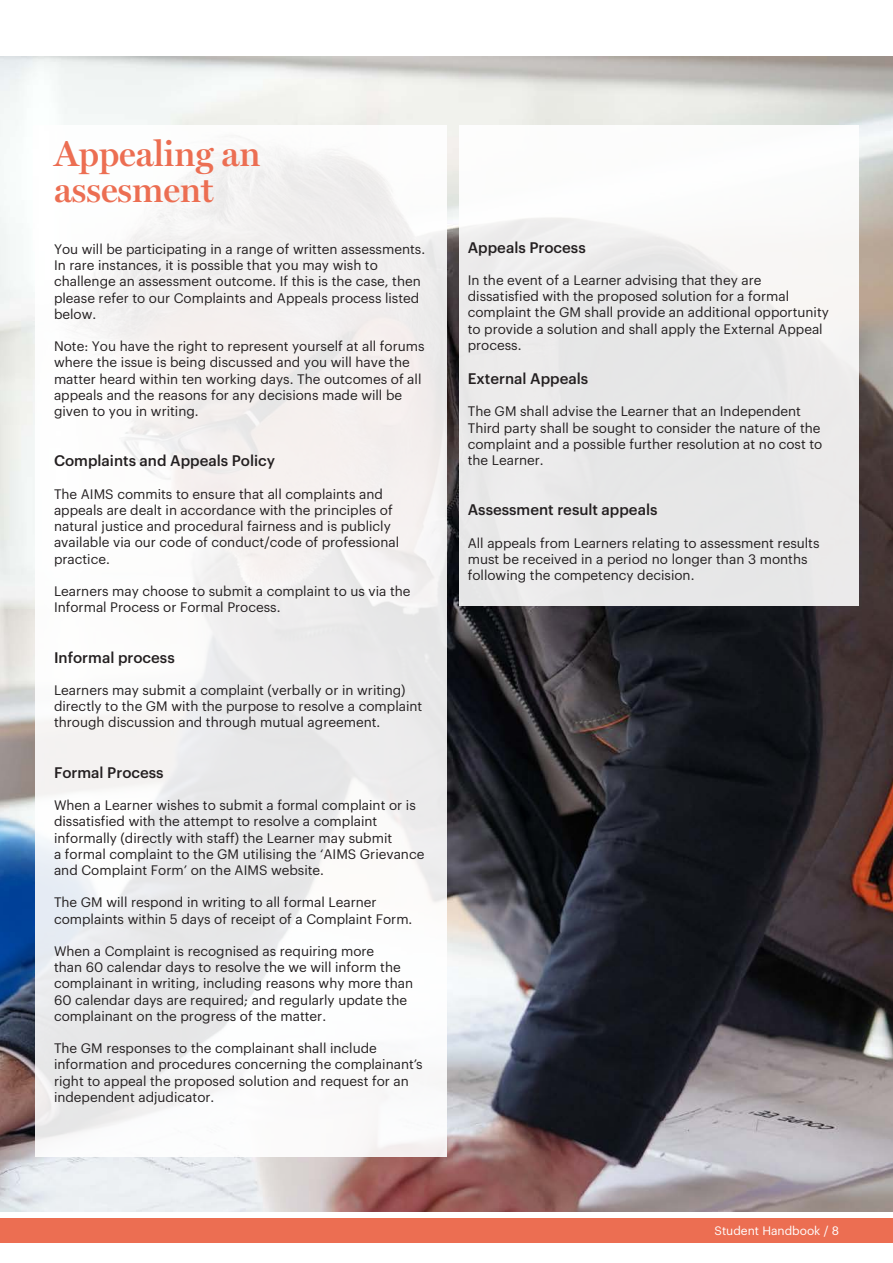
<style>
.page{position:relative;width:893px;height:1263px;background:#fff}
.page>*{position:absolute;margin:0;border:0;box-sizing:border-box;transform-origin:0 0}
.t1{font:600 36px/36px "Miller Display";color:#ec6e52}
.t2{font:500 15px "Graphik";color:#231f20}
.t3{font:13.5px/16.2px "Graphik";color:#231f20}
.t4{font:12px "Graphik";color:#fff}
</style>
<div class="page">
<img style="left:0;top:56px;width:893px;height:1156px">
<div style="left:35px;top:125px;width:411px;height:1032px;background:linear-gradient(to bottom,#f6f4f3,#f1f1f2)"></div>
<div style="left:459px;top:125px;width:400px;height:481px;background:linear-gradient(to bottom,#f9f9f9,#e2e2e3)"></div>
<div style="left:0;top:1218px;width:893px;height:25px;background:#ec6e52"></div>
<p class="t1" style="left:54px;top:135px;width:208px">Appealing an assesment</p>
<p class="t3" style="left:54px;top:240px;width:373px">You will be participating in a range of written assessments.<br>In rare instances, it is possible that you may wish to challenge an assessment outcome. If this is the case, then please refer to our Complaints and Appeals process listed below.</p>
<p class="t3" style="left:54px;top:337px;width:372px">Note: You have the right to represent yourself at all forums where the issue is being discussed and you will have the matter heard within ten working days. The outcomes of all appeals and the reasons for any decisions made will be given to you in writing.</p>
<p class="t2" style="left:54px;top:449px;width:223px">Complaints and Appeals Policy</p>
<p class="t3" style="left:54px;top:485px;width:347px">The AIMS commits to ensure that all complaints and appeals are dealt in accordance with the principles of natural justice and procedural fairness and is publicly available via our code of conduct/code of professional practice.</p>
<p class="t3" style="left:54px;top:582px;width:358px">Learners may choose to submit a complaint to us via the<br>Informal Process or Formal Process.</p>
<p class="t2" style="left:54px;top:646px;width:122px">Informal process</p>
<p class="t3" style="left:54px;top:681px;width:370px">Learners may submit a complaint (verbally or in writing) directly to the GM with the purpose to resolve a complaint through discussion and through mutual agreement.</p>
<p class="t2" style="left:54px;top:761px;width:111px">Formal Process</p>
<p class="t3" style="left:54px;top:796px;width:372px">When a Learner wishes to submit a formal complaint or is dissatisfied with the attempt to resolve a complaint informally (directly with staff) the Learner may submit<br>a formal complaint to the GM utilising the ‘AIMS Grievance and Complaint Form’ on the AIMS website.</p>
<p class="t3" style="left:54px;top:893px;width:360px">The GM will respond in writing to all formal Learner complaints within 5 days of receipt of a Complaint Form.</p>
<p class="t3" style="left:54px;top:942px;width:361px">When a Complaint is recognised as requiring more<br>than 60 calendar days to resolve the we will inform the complainant in writing, including reasons why more than 60 calendar days are required; and regularly update the complainant on the progress of the matter.</p>
<p class="t3" style="left:54px;top:1039px;width:370px">The GM responses to the complainant shall include information and procedures concerning the complainant’s right to appeal the proposed solution and request for an independent adjudicator.</p>
<p class="t2" style="left:468px;top:236px;width:120px">Appeals Process</p>
<p class="t3" style="left:468px;top:271px;width:363px">In the event of a Learner advising that they are dissatisfied with the proposed solution for a formal complaint the GM shall provide an additional opportunity to provide a solution and shall apply the External Appeal process.</p>
<p class="t2" style="left:468px;top:367px;width:122px">External Appeals</p>
<p class="t3" style="left:468px;top:402px;width:356px">The GM shall advise the Learner that an Independent Third party shall be sought to consider the nature of the complaint and a possible further resolution at no cost to the Learner.</p>
<p class="t2" style="left:468px;top:499px;width:191px">Assessment result appeals</p>
<p class="t3" style="left:468px;top:534px;width:353px">All appeals from Learners relating to assessment results must be received in a period no longer than 3 months following the competency decision.</p>
<p class="t4" style="left:714px;top:1221px;width:126px">Student Handbook / 8</p>
</div>
